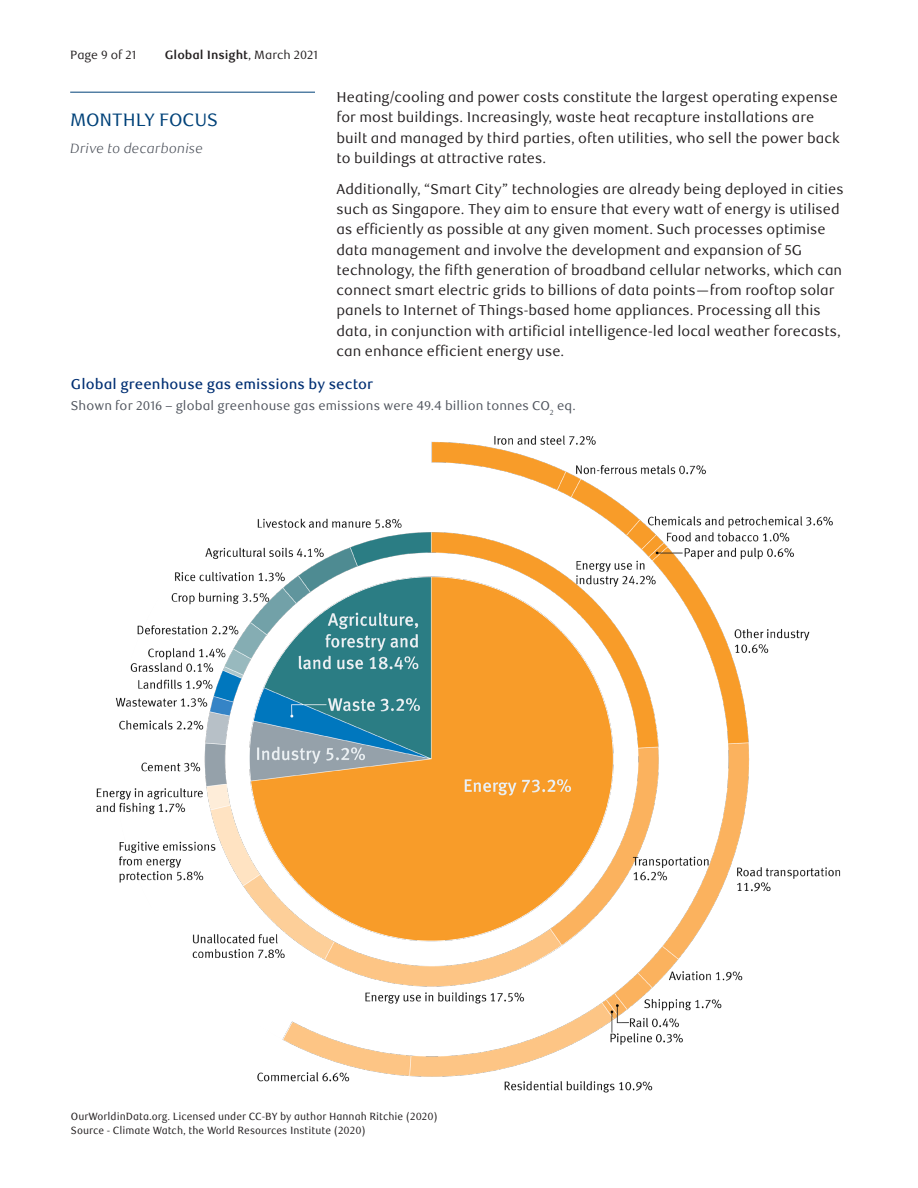
<style>
.page{position:relative;width:918px;height:1188px;background:#fff}
.page>*{position:absolute;margin:0;border:0;box-sizing:border-box;transform-origin:0 0}
.t1{font:18px "RBC Text";letter-spacing:-.01em;color:#004279}
.FA_body_text{font:14.25px/20.2px "RBC Text";color:#231f20}
.t2{font:500 14.25px "RBC Text";letter-spacing:.005em;color:#002f73}
.t3{font:italic 300 13.5px "RBC Text";letter-spacing:.005em;color:#4e535c}
.t4{font:12.75px "RBC Text";letter-spacing:.01em;color:#4e535c}
.t5{font:700 12px "RBC Text";color:#231f20}
.t6{font:12px "RBC Text";color:#231f20}
.t7{font:10.5px/13.5px "RBC Text Cond";color:#231f20}
.s1{font-weight:400}
</style>
<div class="page">
<img style="left:96px;top:435px;width:745px;height:658px">
<hr style="left:70px;top:92px;width:245px;height:1px;background:#004279">
<p class="t6" style="left:70px;top:47px;width:68px">Page 9 of 21</p>
<p class="t5" style="left:165px;top:47px;width:155px">Global Insight<span class="s1">, March 2021</span></p>
<p class="t1" style="left:70px;top:110px;width:149px">MONTHLY FOCUS</p>
<p class="t3" style="left:70px;top:140px;width:135px">Drive to decarbonise</p>
<p class="FA_body_text" style="left:337px;top:87px;width:504px">Heating/cooling and power costs constitute the largest operating expense for most buildings. Increasingly, waste heat recapture installations are built and managed by third parties, often utilities, who sell the power back to buildings at attractive rates.</p>
<p class="FA_body_text" style="left:337px;top:179px;width:509px">Additionally, “Smart City” technologies are already being deployed in cities such as Singapore. They aim to ensure that every watt of energy is utilised as efficiently as possible at any given moment. Such processes optimise data management and involve the development and expansion of 5G technology, the fifth generation of broadband cellular networks, which can connect smart electric grids to billions of data points—from rooftop solar panels to Internet of Things-based home appliances. Processing all this data, in conjunction with artificial intelligence-led local weather forecasts, can enhance efficient energy use.</p>
<p class="t2" style="left:71px;top:376px;width:304px">Global greenhouse gas emissions by sector</p>
<p class="t4" style="left:71px;top:399px;width:506px">Shown for 2016 – global greenhouse gas emissions were 49.4 billion tonnes CO<sub>2</sub> eq.</p>
<p class="t7" style="left:71px;top:1110px;width:369px">OurWorldinData.org. Licensed under CC-BY by author Hannah Ritchie (2020)<br>Source - Climate Watch, the World Resources Institute (2020)</p>
</div>
